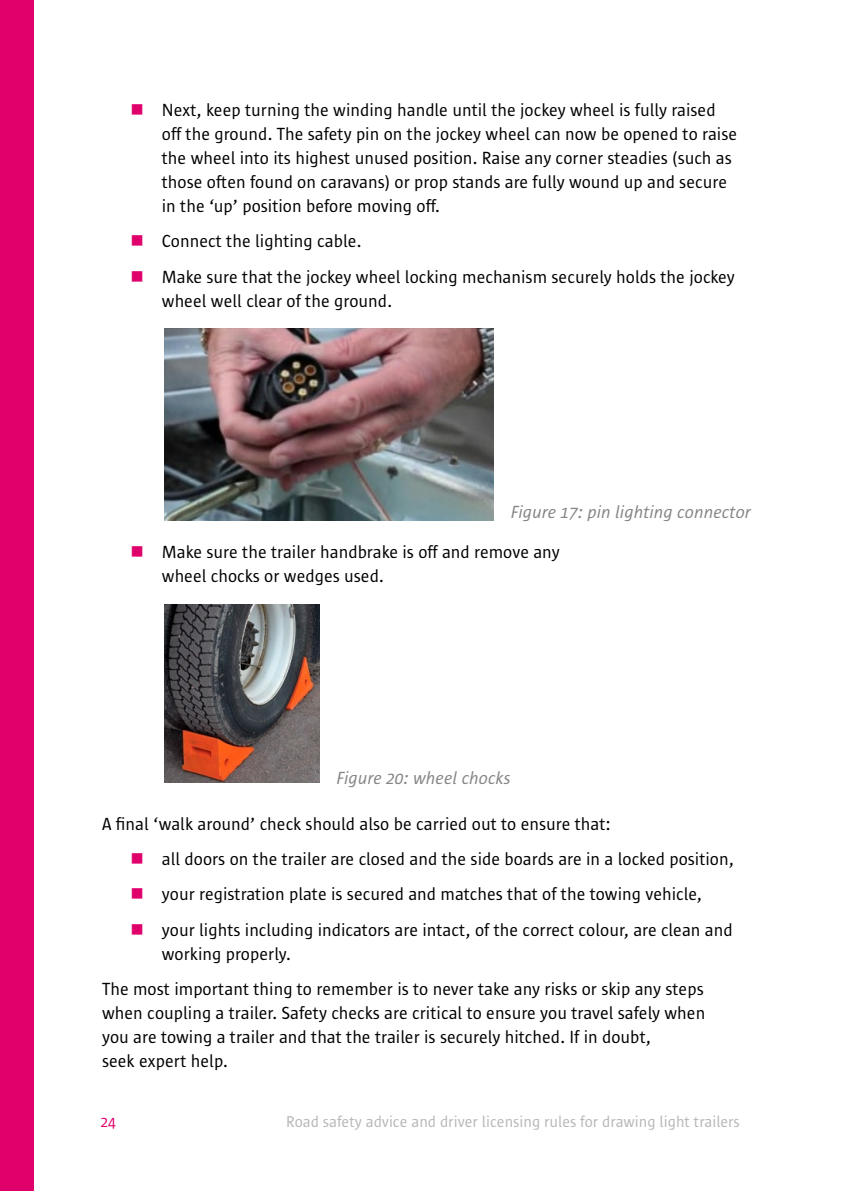
<style>
.page{position:relative;width:842px;height:1191px;background:#fff}
.page>*{position:absolute;margin:0;border:0;box-sizing:border-box;transform-origin:0 0}
.t1{font:18px/24px "Sun Sans";color:#000}
.t2{font:italic 18px "Sun Sans";color:#868586}
.t3{font:16px "Sun Sans";color:#b8b6b9}
.t4{font:16px "Sun Sans";color:#e0006c}
.s1{color:#e0006c}
</style>
<div class="page">
<div style="left:0;top:0;width:34px;height:1191px;background:#e0006c"></div>
<img style="left:165px;top:604px;width:154px;height:178px">
<img style="left:165px;top:329px;width:328px;height:191px">
<p class="t1" style="left:162px;top:98px;width:577px;text-indent:-31px"><span class="s1">■</span> Next, keep turning the winding handle until the jockey wheel is fully raised off the ground. The safety pin on the jockey wheel can now be opened to raise the wheel into its highest unused position. Raise any corner steadies (such as those often found on caravans) or prop stands are fully wound up and secure in the ‘up’ position before moving off.</p>
<p class="t1" style="left:130px;top:230px;width:233px"><span class="s1">■</span> Connect the lighting cable.</p>
<p class="t1" style="left:162px;top:265px;width:574px;text-indent:-31px"><span class="s1">■</span> Make sure that the jockey wheel locking mechanism securely holds the jockey wheel well clear of the ground.</p>
<p class="t2" style="left:511px;top:503px;width:242px">Figure 17: pin lighting connector</p>
<p class="t1" style="left:162px;top:540px;width:399px;text-indent:-31px"><span class="s1">■</span> Make sure the trailer handbrake is off and remove any wheel chocks or wedges used.</p>
<p class="t2" style="left:336px;top:768px;width:176px">Figure 20: wheel chocks</p>
<p class="t1" style="left:102px;top:812px;width:510px">A final ‘walk around’ check should also be carried out to ensure that:</p>
<p class="t1" style="left:130px;top:847px;width:605px"><span class="s1">■</span> all doors on the trailer are closed and the side boards are in a locked position,</p>
<p class="t1" style="left:130px;top:882px;width:573px"><span class="s1">■</span> your registration plate is secured and matches that of the towing vehicle,</p>
<p class="t1" style="left:162px;top:918px;width:572px;text-indent:-31px"><span class="s1">■</span> your lights including indicators are intact, of the correct colour, are clean and working properly.</p>
<p class="t1" style="left:102px;top:977px;width:605px">The most important thing to remember is to never take any risks or skip any steps when coupling a trailer. Safety checks are critical to ensure you travel safely when you are towing a trailer and that the trailer is securely hitched. If in doubt,<br>seek expert help.</p>
<p class="t4" style="left:101px;top:1113px;width:17px">24</p>
<p class="t3" style="left:286px;top:1113px;width:455px">Road safety advice and driver licensing rules for drawing light trailers</p>
</div>
